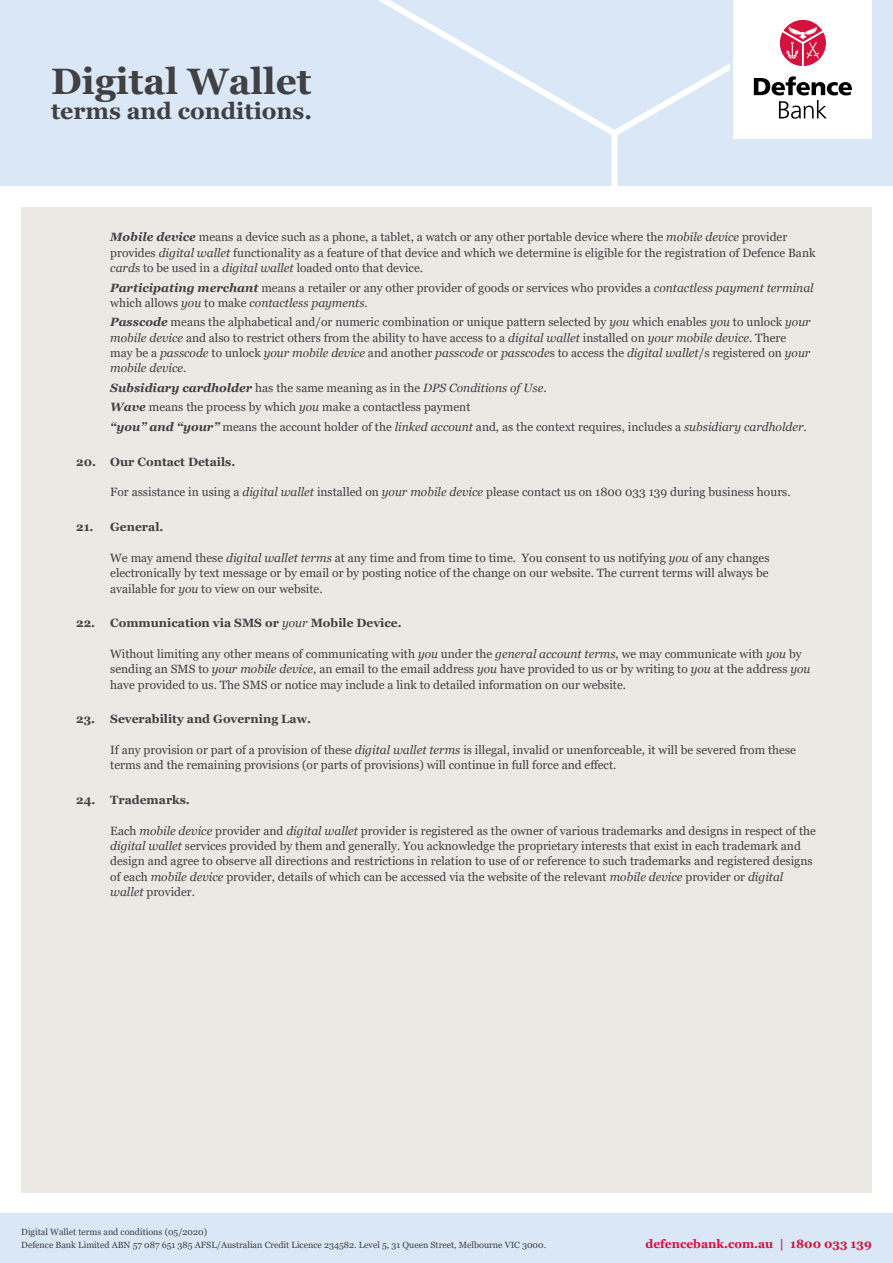
<style>
.page{position:relative;width:893px;height:1263px;background:#fff}
.page>*{position:absolute;margin:0;border:0;box-sizing:border-box;transform-origin:0 0}
.t1{font:700 36.75px "Georgia";color:#414042}
.t2{font:700 23.1px "Georgia";color:#414042}
.t3{font:12px/15.3px "Georgia";color:#414042}
.t4{font:700 12px "Georgia";color:#414042}
.t5{font:700 12px "Georgia";color:#d3133e}
.t6{font:9px "Georgia";color:#414042}
.s1{font-weight:700;font-style:italic}
.s2{font-style:italic}
.s3{font-weight:400;font-style:italic}
</style>
<div class="page">
<div style="left:0;top:0;width:893px;height:186px;background:#d9e7f6"></div>
<svg style="left:378px;top:0;width:228px;height:132px"></svg>
<div style="left:611px;top:133px;width:6px;height:53px;background:#fff"></div>
<svg style="left:606px;top:0;width:266px;height:142px"></svg>
<div style="left:0;top:1213px;width:893px;height:50px;background:#d9e7f6"></div>
<div style="left:21px;top:207px;width:851px;height:985px;background:#ece9e4"></div>
<h1 class="t1" style="left:51px;top:58px;width:262px">Digital Wallet</h1>
<h2 class="t2" style="left:51px;top:97px;width:263px">terms and conditions.</h2>
<p class="t3" style="left:110px;top:230px;width:707px"><span class="s1">Mobile device</span> means a device such as a phone, a tablet, a watch or any other portable device where the <span class="s2">mobile device</span> provider provides <span class="s2">digital wallet</span> functionality as a feature of that device and which we determine is eligible for the registration of Defence Bank <span class="s2">card</span>s to be used in a <span class="s2">digital wallet</span> loaded onto that device.</p>
<p class="t3" style="left:110px;top:280px;width:705px"><span class="s1">Participating merchant</span> means a retailer or any other provider of goods or services who provides a <span class="s2">contactless payment terminal </span>which allows <span class="s2">you</span> to make <span class="s2">contactless payments</span>.</p>
<p class="t3" style="left:110px;top:315px;width:702px"><span class="s1">Passcode</span> means the alphabetical and/or numeric combination or unique pattern selected by <span class="s2">you</span> which enables <span class="s2">you</span> to unlock <span class="s2">your mobile device</span> and also to restrict others from the ability to have access to a <span class="s2">digital wallet</span> installed on <span class="s2">your mobile device</span>. There may be a <span class="s2">passcode</span> to unlock <span class="s2">your mobile device</span> and another <span class="s2">passcode</span> or <span class="s2">passcode</span>s to access the <span class="s2">digital wallet</span>/s registered on <span class="s2">your mobile device</span>.</p>
<p class="t3" style="left:110px;top:378px;width:698px;line-height:19.5px"><span class="s1">Subsidiary cardholder</span> has the same meaning as in the <span class="s2">DPS Conditions of Use</span>.<br><span class="s1">Wave</span> means the process by which <span class="s2">you</span> make a contactless payment<br><span class="s1">“you” and “your”</span> means the account holder of the <span class="s2">linked account</span> and, as the context requires, includes a <span class="s2">subsidiary cardholder</span>.</p>
<p class="t4" style="left:76px;top:454px;width:161px">20. Our Contact Details.</p>
<p class="t3" style="left:110px;top:485px;width:682px">For assistance in using a <span class="s2">digital wallet</span> installed on <span class="s2">your mobile device</span> please contact us on 1800 033 139 during business hours.</p>
<p class="t4" style="left:76px;top:519px;width:89px">21. General.</p>
<p class="t3" style="left:110px;top:550px;width:661px;text-align:justify">We may amend these <span class="s2">digital wallet terms</span> at any time and from time to time. You consent to us notifying <span class="s2">you</span> of any changes electronically by text message or by email or by posting notice of the change on our website. The current terms will always be available for <span class="s2">you</span> to view on our website.</p>
<p class="t4" style="left:76px;top:615px;width:327px">22. Communication via SMS or <span class="s3">your</span> Mobile Device.</p>
<p class="t3" style="left:110px;top:646px;width:702px">Without limiting any other means of communicating with <span class="s2">you</span> under the <span class="s2">general account terms</span>, we may communicate with <span class="s2">you</span> by sending an SMS to <span class="s2">your mobile device</span>, an email to the email address <span class="s2">you</span> have provided to us or by writing to <span class="s2">you</span> at the address <span class="s2">you </span>have provided to us. The SMS or notice may include a link to detailed information on our website.</p>
<p class="t4" style="left:76px;top:711px;width:236px">23. Severability and Governing Law.</p>
<p class="t3" style="left:110px;top:742px;width:687px">If any provision or part of a provision of these <span class="s2">digital wallet terms</span> is illegal, invalid or unenforceable, it will be severed from these terms and the remaining provisions (or parts of provisions) will continue in full force and effect.</p>
<p class="t4" style="left:76px;top:792px;width:115px">24. Trademarks.</p>
<p class="t3" style="left:110px;top:823px;width:707px">Each <span class="s2">mobile device</span> provider and <span class="s2">digital wallet</span> provider is registered as the owner of various trademarks and designs in respect of the <span class="s2">digital wallet</span> services provided by them and generally. You acknowledge the proprietary interests that exist in each trademark and design and agree to observe all directions and restrictions in relation to use of or reference to such trademarks and registered designs of each <span class="s2">mobile device</span> provider, details of which can be accessed via the website of the relevant <span class="s2">mobile device</span> provider or <span class="s2">digital wallet</span> provider.</p>
<p class="t6" style="left:21px;top:1226px;width:187px">Digital Wallet terms and conditions (05/2020)</p>
<p class="t6" style="left:21px;top:1240px;width:526px">Defence Bank Limited ABN 57 087 651 385 AFSL/Australian Credit Licence 234582. Level 5, 31 Queen Street, Melbourne VIC 3000.</p>
<p class="t5" style="left:645px;top:1236px;width:228px">defencebank.com.au | 1800 033 139</p>
</div>
